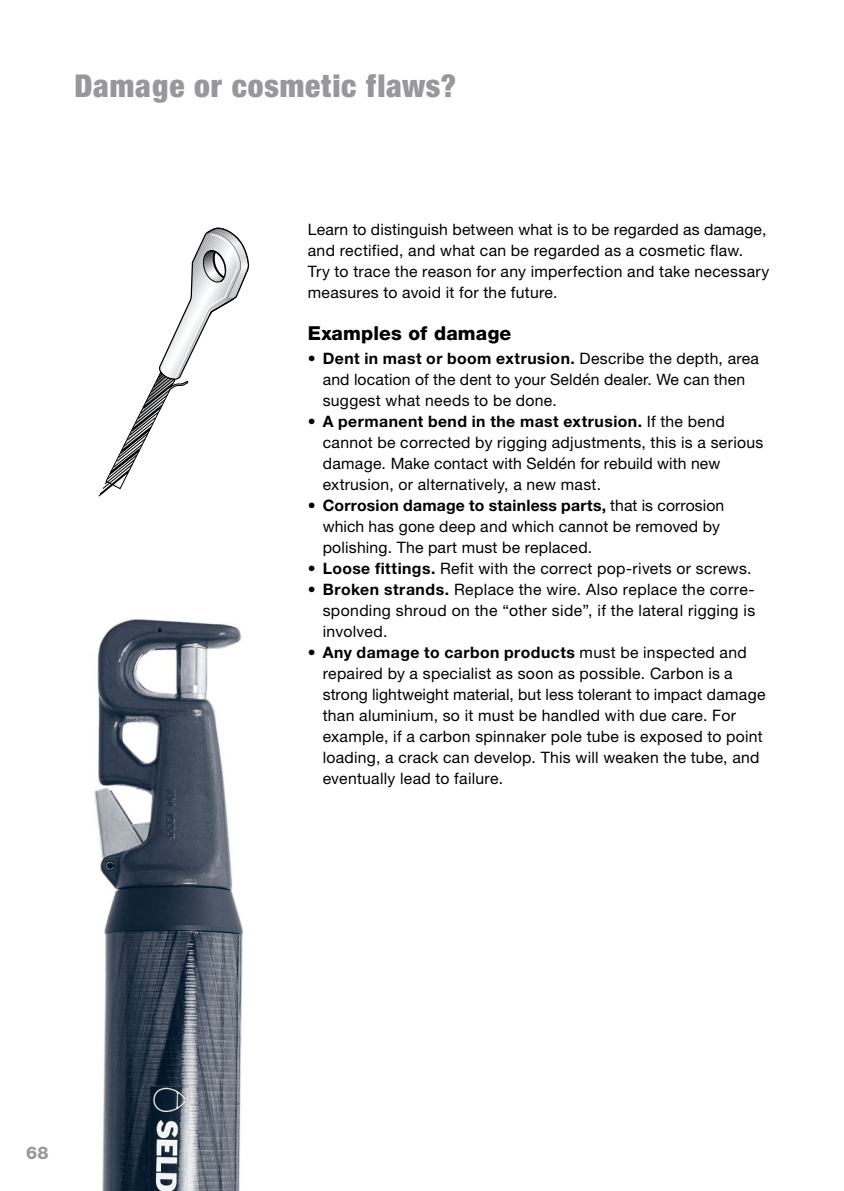
<style>
.page{position:relative;width:844px;height:1191px;background:#fff}
.page>*{position:absolute;margin:0;border:0;box-sizing:border-box;transform-origin:0 0}
.Huvudrubrik_vänster{font:900 condensed 31.5px "Helvetica Neue LT Pro";letter-spacing:.025em;color:#98989c}
.Rubrik_mellan{font:800 19.25px "Helvetica Neue LT Pro";letter-spacing:.005em;color:#000}
.Pagina{font:800 17.5px "Helvetica Neue LT Pro";color:#98989c}
.Brödtext_punktform{font:15.75px/21px "Helvetica Neue LT Pro";letter-spacing:.02em;color:#000}
.Brödtext{font:15.75px/21px "Helvetica Neue LT Pro";letter-spacing:.02em;color:#000}
.s1{font-weight:700}
</style>
<div class="page">
<svg style="left:98px;top:228px;width:151px;height:268px"></svg>
<img style="left:94px;top:619px;width:149px;height:572px">
<p class="Huvudrubrik_vänster" style="left:74px;top:66px;width:383px">Damage or cosmetic flaws?</p>
<p class="Brödtext" style="left:308px;top:219px;width:463px">Learn to distinguish between what is to be regarded as damage, and rectified, and what can be regarded as a cosmetic flaw.<br>Try to trace the reason for any imperfection and take necessary measures to avoid it for the future.</p>
<p class="Rubrik_mellan" style="left:308px;top:322px;width:205px">Examples of damage</p>
<p class="Brödtext_punktform" style="left:322px;top:347px;width:437px;text-indent:-15px"><span class="s1">• Dent in mast or boom extrusion.</span> Describe the depth, area and location of the dent to your Seldén dealer. We can then suggest what needs to be done.</p>
<p class="Brödtext_punktform" style="left:322px;top:410px;width:442px;text-indent:-15px"><span class="s1">• A permanent bend in the mast extrusion.</span> If the bend cannot be corrected by rigging adjustments, this is a serious damage. Make contact with Seldén for rebuild with new extrusion, or alternatively, a new mast.</p>
<p class="Brödtext_punktform" style="left:322px;top:494px;width:403px;text-indent:-15px"><span class="s1">• Corrosion damage to stainless parts,</span> that is corrosion which has gone deep and which cannot be removed by polishing. The part must be replaced.</p>
<p class="Brödtext_punktform" style="left:308px;top:557px;width:445px"><span class="s1">• Loose fittings.</span> Refit with the correct pop-rivets or screws.</p>
<p class="Brödtext_punktform" style="left:322px;top:578px;width:434px;text-align:justify;text-indent:-15px"><span class="s1">• Broken strands.</span> Replace the wire. Also replace the corre&shy;sponding shroud on the “other side”, if the lateral rigging is involved.</p>
<p class="Brödtext_punktform" style="left:322px;top:641px;width:444px;text-indent:-15px"><span class="s1">• Any damage to carbon products</span> must be inspected and repaired by a specialist as soon as possible. Carbon is a strong lightweight material, but less tolerant to impact damage than aluminium, so it must be handled with due care. For example, if a carbon spinnaker pole tube is exposed to point loading, a crack can develop. This will weaken the tube, and eventually lead to failure.</p>
<p class="Pagina" style="left:26px;top:1142px;width:24px">68</p>
</div>
